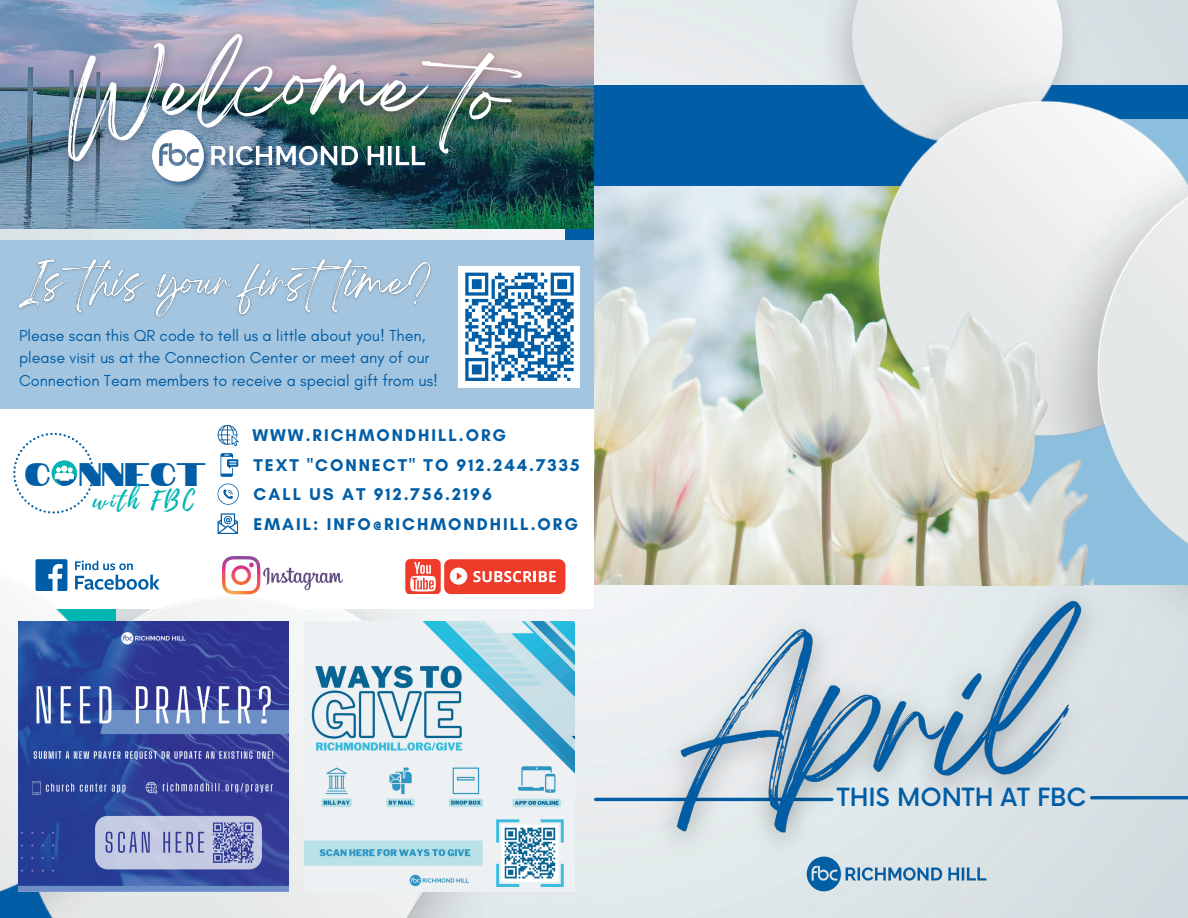
<style>
.page{position:relative;width:1188px;height:918px;background:#fff}
.page>*{position:absolute;margin:0;border:0;box-sizing:border-box;transform-origin:0 0}
.t1{font:71.85px "Breathing";color:#fff}
.t2{font:32.55px "Notable";color:#015ea6}
.t3{font:500 24.45px "Now";color:#015ea6}
.t4{font:700 17.25px "Glacial Indifference";letter-spacing:.115em;color:#015ea6}
.t5{font:16.2px/22.5px "Glacial Indifference";color:#015ea6}
</style>
<div class="page">
<img style="left:0;top:0;width:1188px;height:918px">
<svg style="left:565px;top:85px;width:623px;height:155px;background:#3c82b7"></svg>
<img style="left:594px;top:187px;width:299px;height:398px">
<img style="left:0;top:0;width:594px;height:228px">
<svg style="left:0;top:609px;width:116px;height:151px;fill:#f0f2f2"></svg>
<svg style="left:0;top:760px;width:116px;height:158px;background:#adc4d6"></svg>
<div style="left:0;top:240px;width:594px;height:369px;background:#fff"></div>
<div style="left:444px;top:559px;width:121px;height:35px;background:#ef3c2a;border-radius:7px"></div>
<svg style="left:450px;top:568px;width:17px;height:17px"></svg>
<svg style="left:473px;top:571px;width:83px;height:11px"></svg>
<div style="left:405px;top:559px;width:35px;height:35px;background:#ef3c2a;border-radius:5px"></div>
<svg style="left:410px;top:562px;width:26px;height:30px"></svg>
<svg style="left:218px;top:425px;width:21px;height:21px"></svg>
<svg style="left:220px;top:453px;width:18px;height:24px"></svg>
<svg style="left:218px;top:513px;width:20px;height:21px"></svg>
<svg style="left:218px;top:484px;width:21px;height:21px"></svg>
<div style="left:0;top:240px;width:594px;height:169px;background:#a4c5df"></div>
<div style="left:459px;top:266px;width:121px;height:122px;background:#fff"></div>
<svg style="left:465px;top:272px;width:109px;height:109px"></svg>
<hr style="left:1092px;top:796px;width:96px;height:3px;background:#015ea6">
<hr style="left:596px;top:798px;width:236px;height:3px;background:#015ea6">
<svg style="left:1002px;top:119px;width:186px;height:466px;fill:#e5e8e8"></svg>
<img style="left:18px;top:259px;width:413px;height:59px">
<img style="left:28px;top:13px;width:524px;height:194px">
<img style="left:806px;top:896px;width:182px;height:5px">
<svg style="left:222px;top:556px;width:120px;height:38px"></svg>
<svg style="left:75px;top:561px;width:85px;height:29px"></svg>
<div style="left:36px;top:559px;width:31px;height:32px;background:#015ea6;border-radius:2px"></div>
<svg style="left:48px;top:564px;width:14px;height:27px"></svg>
<img style="left:304px;top:622px;width:270px;height:270px">
<img style="left:19px;top:622px;width:270px;height:270px">
<img style="left:893px;top:181px;width:201px;height:405px">
<img style="left:639px;top:591px;width:391px;height:305px">
<img style="left:947px;top:564px;width:172px;height:306px">
<svg style="left:13px;top:433px;width:81px;height:81px"></svg>
<img style="left:52px;top:32px;width:240px;height:131px">
<img style="left:310px;top:41px;width:215px;height:122px">
<p class="t1" style="left:287px;top:60px;width:32px">o</p>
<p class="t5" style="left:19px;top:324px;width:421px">Please scan this QR code to tell us a little about you! Then, please visit us at the Connection Center or meet any of our<br>Connection Team members to receive a special gift from us!</p>
<p class="t2" style="left:25px;top:449px;width:183px">C NNECT</p>
<p class="t4" style="left:252px;top:425px;width:255px">WWW.RICHMONDHILL.ORG</p>
<p class="t4" style="left:253px;top:454px;width:328px">TEXT "CONNECT" TO 912.244.7335</p>
<p class="t4" style="left:254px;top:484px;width:240px">CALL US AT 912.756.2196</p>
<p class="t4" style="left:253px;top:513px;width:326px">EMAIL: INFO@RICHMONDHILL.ORG</p>
<h3 class="t3" style="left:837px;top:784px;width:251px">THIS MONTH AT FBC</h3>
</div>
